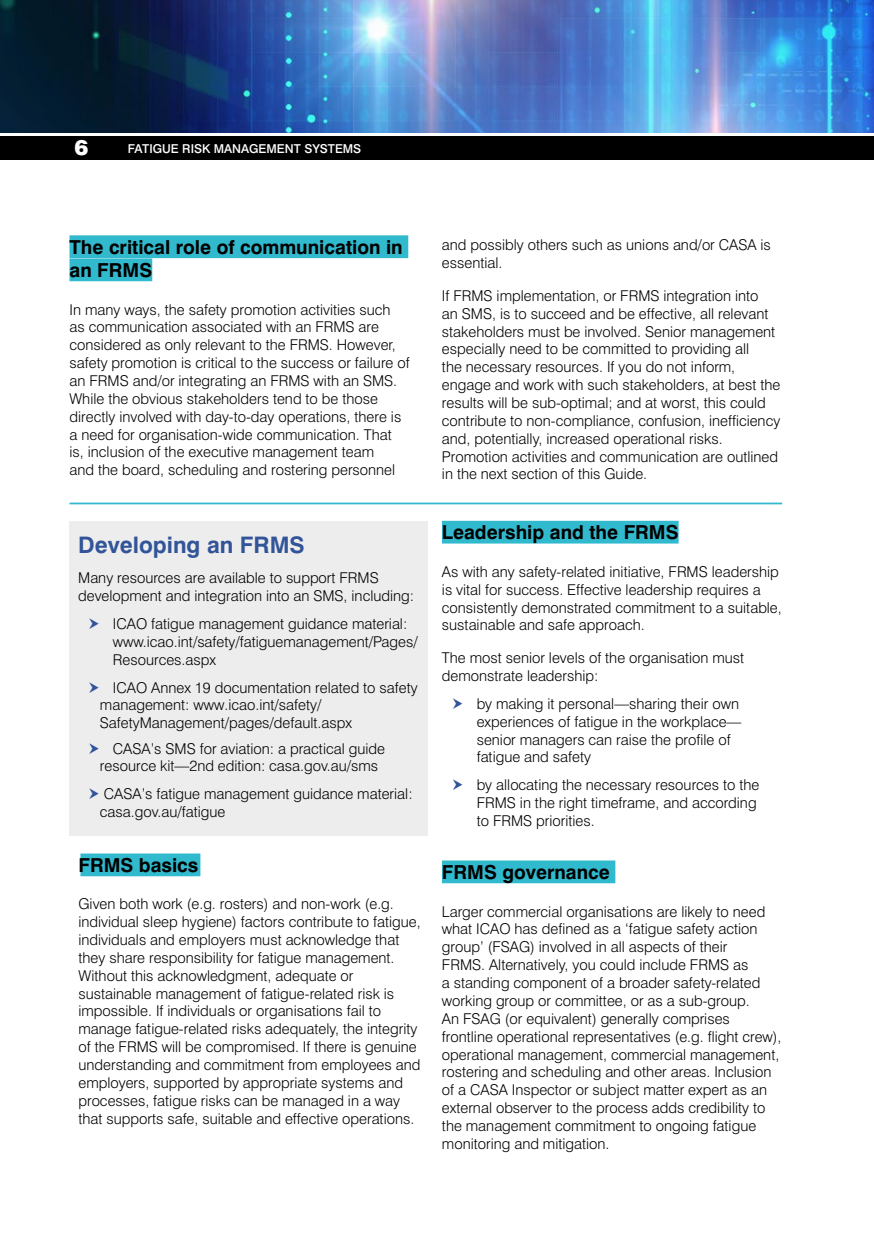
<style>
.page{position:relative;width:874px;height:1241px;background:#fff}
.page>*{position:absolute;margin:0;border:0;box-sizing:border-box;transform-origin:0 0}
.t1{font:700 22.75px "Swiss 721 BT";color:#325498}
.t2{font:900 21px "Swiss 721 BT";color:#fff}
.Body_text_black{font:700 19.25px/23.1px "Swiss 721 BT";color:#000}
.Body_text_black-2{font:300 14.88px/17.8px "Swiss 721 BT";color:#000}
.t3{font:500 12.25px "Swiss 721 BT";color:#fff}
</style>
<div class="page">
<img style="left:0;top:0;width:873px;height:133px">
<div style="left:0;top:135px;width:873px;height:26px;background:#000"></div>
<hr style="left:0;top:160px;width:873px;height:2px;background:#fff">
<div style="left:69px;top:521px;width:359px;height:314px;background:#ededed"></div>
<div style="left:69px;top:235px;width:339px;height:23px;background:#31b9ce"></div>
<div style="left:69px;top:258px;width:83px;height:23px;background:#31b9ce"></div>
<div style="left:80px;top:853px;width:120px;height:23px;background:#31b9ce"></div>
<div style="left:441px;top:520px;width:237px;height:23px;background:#31b9ce"></div>
<div style="left:441px;top:860px;width:174px;height:23px;background:#31b9ce"></div>
<hr style="left:69px;top:502px;width:712px;height:2px;background:#31b9ce">
<h2 class="t2" style="left:74px;top:135px;width:15px">6</h2>
<p class="t3" style="left:128px;top:141px;width:235px">FATIGUE RISK MANAGEMENT SYSTEMS</p>
<h2 class="Body_text_black" style="left:69px;top:235px;width:334px">The critical role of communication in an FRMS</h2>
<p class="Body_text_black-2" style="left:69px;top:300px;width:341px">In many ways, the safety promotion activities such<br>as communication associated with an FRMS are considered as only relevant to the FRMS. However, safety promotion is critical to the success or failure of an FRMS and/or integrating an FRMS with an SMS.<br>While the obvious stakeholders tend to be those directly involved with day-to-day operations, there is a need for organisation-wide communication. That is, inclusion of the executive management team<br>and the board, scheduling and rostering personnel</p>
<h1 class="t1" style="left:78px;top:531px;width:228px">Developing an FRMS</h1>
<p class="Body_text_black-2" style="left:78px;top:569px;width:337px">Many resources are available to support FRMS development and integration into an SMS, including:</p>
<p class="Body_text_black-2" style="left:113px;top:614px;width:306px">ICAO fatigue management guidance material: www.icao.int/safety/fatiguemanagement/Pages/<br>Resources.aspx</p>
<p class="Body_text_black-2" style="left:100px;top:678px;width:319px;text-indent:13px">ICAO Annex 19 documentation related to safety management: www.icao.int/safety/<br>SafetyManagement/pages/default.aspx</p>
<p class="Body_text_black-2" style="left:100px;top:739px;width:286px;text-indent:13px">CASA’s SMS for aviation: a practical guide resource kit—2nd edition: casa.gov.au/sms</p>
<p class="Body_text_black-2" style="left:100px;top:784px;width:314px">CASA’s fatigue management guidance material: casa.gov.au/fatigue</p>
<p class="Body_text_black" style="left:78px;top:852px;width:121px">FRMS basics</p>
<p class="Body_text_black-2" style="left:78px;top:894px;width:343px">Given both work (e.g. rosters) and non-work (e.g. individual sleep hygiene) factors contribute to fatigue, individuals and employers must acknowledge that they share responsibility for fatigue management.<br>Without this acknowledgment, adequate or sustainable management of fatigue-related risk is impossible. If individuals or organisations fail to manage fatigue-related risks adequately, the integrity of the FRMS will be compromised. If there is genuine understanding and commitment from employees and employers, supported by appropriate systems and processes, fatigue risks can be managed in a way that supports safe, suitable and effective operations.</p>
<p class="Body_text_black-2" style="left:442px;top:236px;width:330px">and possibly others such as unions and/or CASA is essential.</p>
<p class="Body_text_black-2" style="left:442px;top:286px;width:340px">If FRMS implementation, or FRMS integration into<br>an SMS, is to succeed and be effective, all relevant stakeholders must be involved. Senior management especially need to be committed to providing all<br>the necessary resources. If you do not inform, engage and work with such stakeholders, at best the results will be sub-optimal; and at worst, this could contribute to non-compliance, confusion, inefficiency and, potentially, increased operational risks.<br>Promotion activities and communication are outlined in the next section of this Guide.</p>
<h2 class="Body_text_black" style="left:441px;top:520px;width:238px">Leadership and the FRMS</h2>
<p class="Body_text_black-2" style="left:441px;top:562px;width:341px">As with any safety-related initiative, FRMS leadership is vital for success. Effective leadership requires a consistently demonstrated commitment to a suitable, sustainable and safe approach.</p>
<p class="Body_text_black-2" style="left:441px;top:648px;width:304px">The most senior levels of the organisation must demonstrate leadership:</p>
<p class="Body_text_black-2" style="left:476px;top:694px;width:266px">by making it personal—sharing their own experiences of fatigue in the workplace— senior managers can raise the profile of fatigue and safety</p>
<p class="Body_text_black-2" style="left:476px;top:775px;width:284px">by allocating the necessary resources to the<br>FRMS in the right timeframe, and according to FRMS priorities.</p>
<h2 class="Body_text_black" style="left:441px;top:860px;width:169px">FRMS governance</h2>
<p class="Body_text_black-2" style="left:441px;top:902px;width:341px">Larger commercial organisations are likely to need what ICAO has defined as a ‘fatigue safety action group’ (FSAG) involved in all aspects of their<br>FRMS. Alternatively, you could include FRMS as<br>a standing component of a broader safety-related working group or committee, or as a sub-group.<br>An FSAG (or equivalent) generally comprises frontline operational representatives (e.g. flight crew), operational management, commercial management, rostering and scheduling and other areas. Inclusion of a CASA Inspector or subject matter expert as an external observer to the process adds credibility to the management commitment to ongoing fatigue monitoring and mitigation.</p>
</div>
